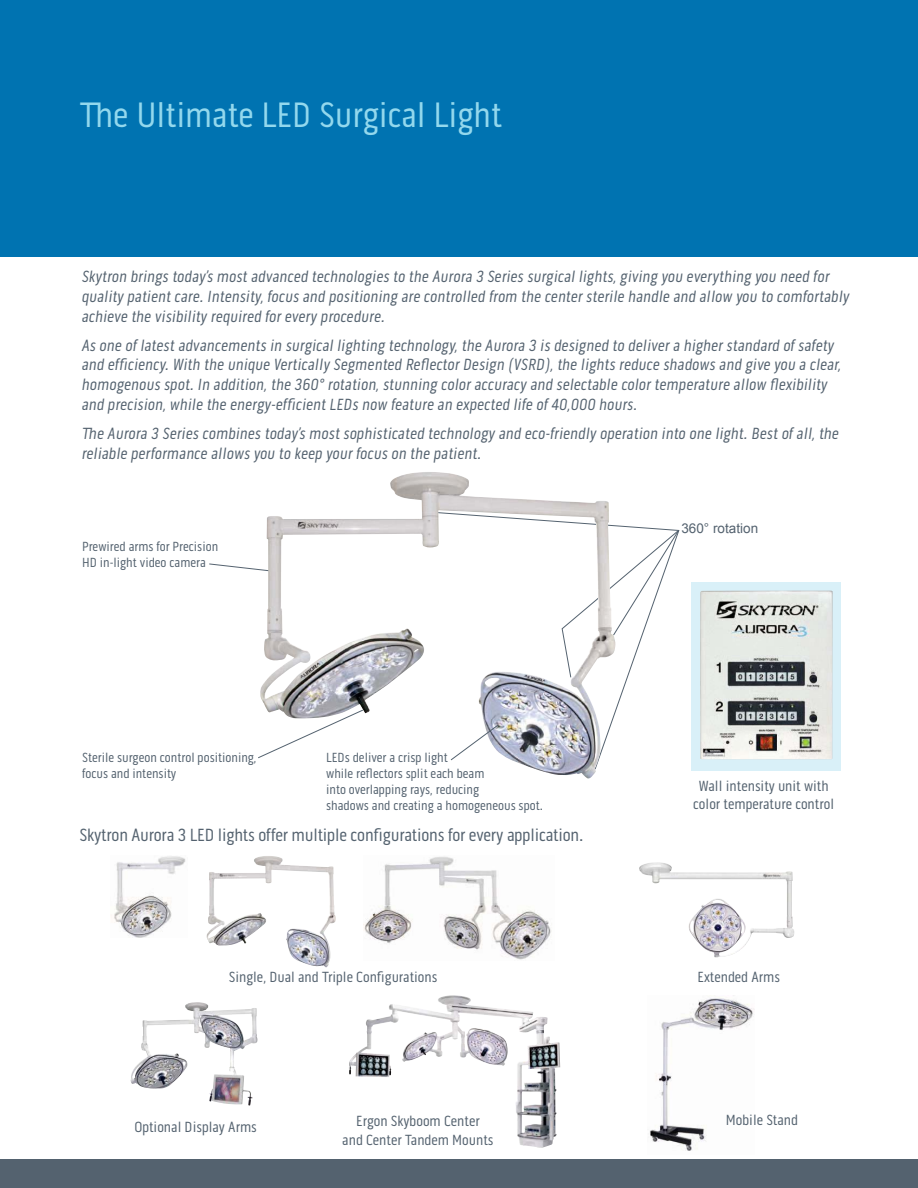
<style>
.page{position:relative;width:918px;height:1188px;background:#fff}
.page>*{position:absolute;margin:0;border:0;box-sizing:border-box;transform-origin:0 0}
.t1{font:36px "Pill Gothic 300 mg";color:#93d8ed}
.t2{font:18px "Pill Gothic 300 mg";letter-spacing:-.01em;color:#54626f}
.t3{font:italic 16.5px/19.8px "Pill Gothic 300 mg";color:#54626f}
.t4{font:15px/19.5px "Pill Gothic 300 mg";color:#54626f;text-align:center}
.t5{font:13.5px/16.2px "Pill Gothic 300 mg";color:#54626f}
.t6{font:13.5px "Arial";color:#54626f}
</style>
<div class="page">
<div style="left:0;top:0;width:918px;height:256px;background:#0073b1"></div>
<div style="left:0;top:1160px;width:918px;height:28px;background:#54626f"></div>
<svg style="left:451px;top:512px;width:228px;height:258px"></svg>
<svg style="left:599px;top:530px;width:80px;height:148px"></svg>
<svg style="left:209px;top:564px;width:51px;height:7px"></svg>
<svg style="left:258px;top:718px;width:89px;height:40px"></svg>
<img style="left:111px;top:856px;width:75px;height:82px">
<img style="left:207px;top:856px;width:123px;height:90px">
<img style="left:363px;top:856px;width:189px;height:104px">
<img style="left:650px;top:995px;width:104px;height:156px">
<img style="left:130px;top:1003px;width:80px;height:86px">
<img style="left:349px;top:996px;width:102px;height:81px">
<img style="left:639px;top:862px;width:148px;height:95px">
<img style="left:260px;top:472px;width:339px;height:246px">
<svg style="left:450px;top:725px;width:48px;height:35px"></svg>
<div style="left:691px;top:582px;width:150px;height:189px;background:#d9f0f8"></div>
<img style="left:700px;top:591px;width:133px;height:168px">
<h1 class="t1" style="left:80px;top:100px;width:423px">The Ultimate LED Surgical Light</h1>
<p class="t3" style="left:82px;top:268px;width:769px">Skytron brings today’s most advanced technologies to the Aurora 3 Series surgical lights, giving you everything you need for quality patient care. Intensity, focus and positioning are controlled from the center sterile handle and allow you to comfortably achieve the visibility required for every procedure.</p>
<p class="t3" style="left:82px;top:336px;width:761px">As one of latest advancements in surgical lighting technology, the Aurora 3 is designed to deliver a higher standard of safety and efficiency. With the unique Vertically Segmented Reflector Design (VSRD), the lights reduce shadows and give you a clear, homogenous spot. In addition, the 360° rotation, stunning color accuracy and selectable color temperature allow flexibility and precision, while the energy-efficient LEDs now feature an expected life of 40,000 hours.</p>
<p class="t3" style="left:82px;top:425px;width:759px">The Aurora 3 Series combines today’s most sophisticated technology and eco-friendly operation into one light. Best of all, the reliable performance allows you to keep your focus on the patient.</p>
<p class="t5" style="left:82px;top:539px;width:138px">Prewired arms for Precision<br>HD in-light video camera</p>
<p class="t5" style="left:82px;top:750px;width:176px">Sterile surgeon control positioning, focus and intensity</p>
<p class="t5" style="left:326px;top:750px;width:218px">LEDs deliver a crisp light<br>while reflectors split each beam<br>into overlapping rays, reducing<br>shadows and creating a homogeneous spot.</p>
<p class="t2" style="left:79px;top:827px;width:505px">Skytron Aurora 3 LED lights offer multiple configurations for every application.</p>
<p class="t4" style="left:229px;top:968px;width:210px">Single, Dual and Triple Configurations</p>
<p class="t4" style="left:134px;top:1118px;width:124px">Optional Display Arms</p>
<p class="t4" style="left:342px;top:1112px;width:153px">Ergon Skyboom Center<br>and Center Tandem Mounts</p>
<p class="t6" style="left:681px;top:520px;width:78px">360° rotation</p>
<p class="t4" style="left:693px;top:778px;width:142px;line-height:18px">Wall intensity unit with color temperature control</p>
<p class="t4" style="left:697px;top:968px;width:84px">Extended Arms</p>
<p class="t4" style="left:726px;top:1111px;width:74px">Mobile Stand</p>
</div>
